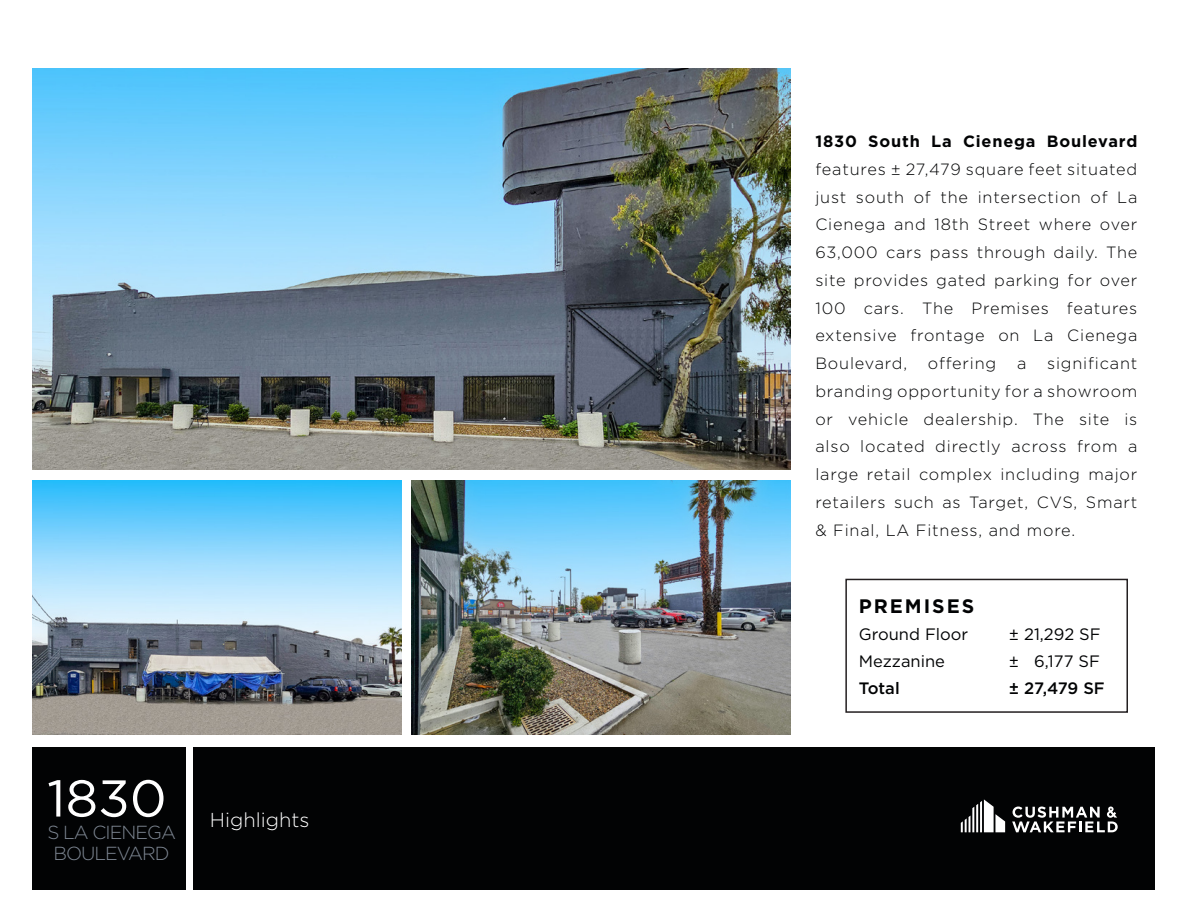
<style>
.page{position:relative;width:1188px;height:918px;background:#fff}
.page>*{position:absolute;margin:0;border:0;box-sizing:border-box;transform-origin:0 0}
.t1{font:51.6px "Gotham";color:#fff}
.t2{font:300 20.1px "Gotham";color:#fff}
.t3{font:700 19.5px "Gotham";letter-spacing:.1em;color:#020304}
.t4{font:300 18.9px/21.9px "Gotham";letter-spacing:-.05em;color:#7e8793;text-align:center}
.t5{font:16.5px "Gotham";color:#020304}
.t6{font:500 16.5px "Gotham";letter-spacing:-.005em;color:#020304}
.t7{font:300 16.35px/27.8px "Gotham";letter-spacing:.05em;color:#020304;text-align:justify}
.s1{font-weight:700}
</style>
<div class="page">
<img style="left:32px;top:68px;width:759px;height:402px">
<img style="left:411px;top:480px;width:380px;height:255px">
<img style="left:32px;top:480px;width:369px;height:255px">
<div style="left:193px;top:748px;width:961px;height:142px;background:#020304"></div>
<div style="left:845px;top:579px;width:283px;height:134px;border:2px solid #231f20"></div>
<div style="left:32px;top:748px;width:154px;height:142px;background:#020304"></div>
<svg style="left:961px;top:799px;width:44px;height:33px"></svg>
<svg style="left:1012px;top:807px;width:106px;height:25px"></svg>
<p class="t1" style="left:47px;top:765px;width:121px">1830</p>
<p class="t4" style="left:47px;top:820px;width:130px">S LA CIENEGA<br>BOULEVARD</p>
<p class="t2" style="left:210px;top:807px;width:101px">Highlights</p>
<p class="t7" style="left:815px;top:127px;width:323px"><span class="s1">1830 South La Cienega Boulevard </span>features ± 27,479 square feet situated just south of the intersection of La Cienega and 18th Street where over 63,000 cars pass through daily. The site provides gated parking for over 100 cars. The Premises features extensive frontage on La Cienega Boulevard,</p>
<p class="t7" style="left:815px;top:349px;width:323px;text-indent:232px">significant branding opportunity for a showroom or vehicle dealership. The site is also located directly across from a large retail complex including major retailers such as Target, CVS, Smart &amp; Final, LA Fitness, and more.</p>
<p class="t7" style="left:928px;top:349px;width:70px">offering</p>
<p class="t7" style="left:1017px;top:349px;width:11px">a</p>
<p class="t3" style="left:859px;top:593px;width:117px">PREMISES</p>
<p class="t5" style="left:859px;top:624px;width:111px">Ground Floor</p>
<p class="t5" style="left:1009px;top:624px;width:93px">± 21,292 SF</p>
<p class="t5" style="left:859px;top:651px;width:88px">Mezzanine</p>
<p class="t5" style="left:1009px;top:651px;width:92px">± 6,177 SF</p>
<p class="t6" style="left:859px;top:677px;width:42px">Total</p>
<p class="t6" style="left:1009px;top:677px;width:97px">± 27,479 SF</p>
</div>
